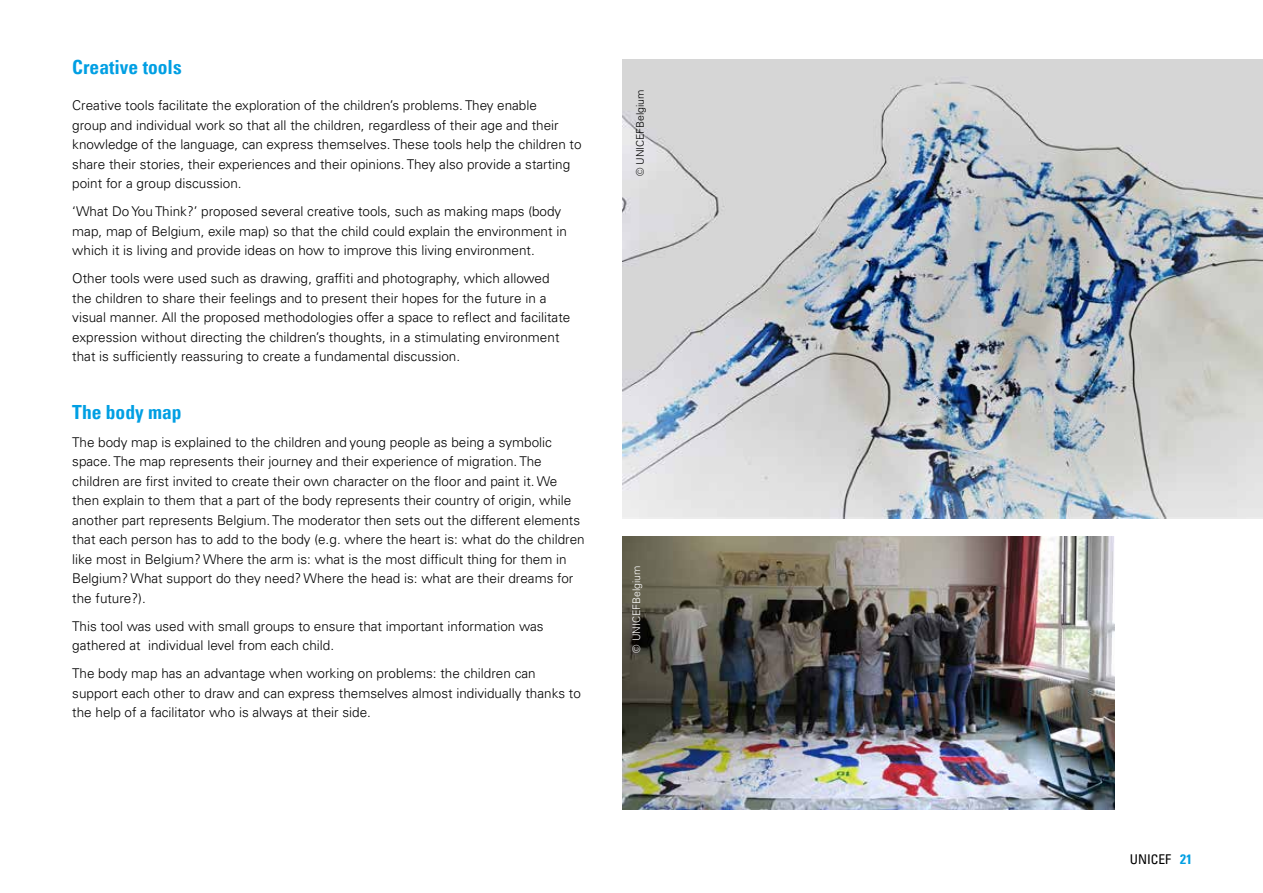
<style>
.page{position:relative;width:1263px;height:893px;background:#fff}
.page>*{position:absolute;margin:0;border:0;box-sizing:border-box;transform-origin:0 0}
.t1{font:700 condensed 19.5px "Univers LT Pro";color:#009fe3}
.t2{font:300 13.5px/19.5px "Univers LT Pro 45";color:#000}
.t3{font:condensed 13.5px "Univers LT Pro";color:#000}
.t4{font:300 10.5px "Univers LT Pro 45";color:#fff}
.t5{font:300 10.5px "Univers LT Pro 45";color:#000}
.s1{font-weight:700;color:#009fe3}
</style>
<div class="page">
<img style="left:623px;top:60px;width:640px;height:459px">
<img style="left:623px;top:537px;width:491px;height:273px">
<h1 class="t1" style="left:72px;top:55px;width:111px">Creative tools</h1>
<p class="t2" style="left:72px;top:95px;width:511px">Creative tools facilitate the exploration of the children’s problems. They enable<br>group and individual work so that all the children, regardless of their age and their knowledge of the language, can express themselves. These tools help the children to share their stories, their experiences and their opinions. They also provide a starting point for a group discussion.</p>
<p class="t2" style="left:72px;top:201px;width:496px">‘What Do You Think?’ proposed several creative tools, such as making maps (body map, map of Belgium, exile map) so that the child could explain the environment in which it is living and provide ideas on how to improve this living environment.</p>
<p class="t2" style="left:72px;top:268px;width:499px">Other tools were used such as drawing, graffiti and photography, which allowed the children to share their feelings and to present their hopes for the future in a visual manner. All the proposed methodologies offer a space to reflect and facilitate expression without directing the children’s thoughts, in a stimulating environment that is sufficiently reassuring to create a fundamental discussion.</p>
<h1 class="t1" style="left:72px;top:400px;width:111px">The body map</h1>
<p class="t2" style="left:72px;top:432px;width:514px">The body map is explained to the children and young people as being a symbolic space. The map represents their journey and their experience of migration. The children are first invited to create their own character on the floor and paint it. We then explain to them that a part of the body represents their country of origin, while another part represents Belgium. The moderator then sets out the different elements that each person has to add to the body (e.g. where the heart is: what do the children like most in Belgium? Where the arm is: what is the most difficult thing for them in Belgium? What support do they need? Where the head is: what are their dreams for the future?).</p>
<p class="t2" style="left:72px;top:616px;width:473px">This tool was used with small groups to ensure that important information was gathered at individual level from each child.</p>
<p class="t2" style="left:72px;top:663px;width:510px">The body map has an advantage when working on problems: the children can support each other to draw and can express themselves almost individually thanks to the help of a facilitator who is always at their side.</p>
<p class="t5" style="left:633px;top:176px;width:88px;rotate:-90deg">© UNICEFBelgium</p>
<p class="t4" style="left:629px;top:653px;width:88px;rotate:-90deg">© UNICEFBelgium</p>
<p class="t3" style="left:1130px;top:850px;width:64px">UNICEF <span class="s1">21</span></p>
</div>
